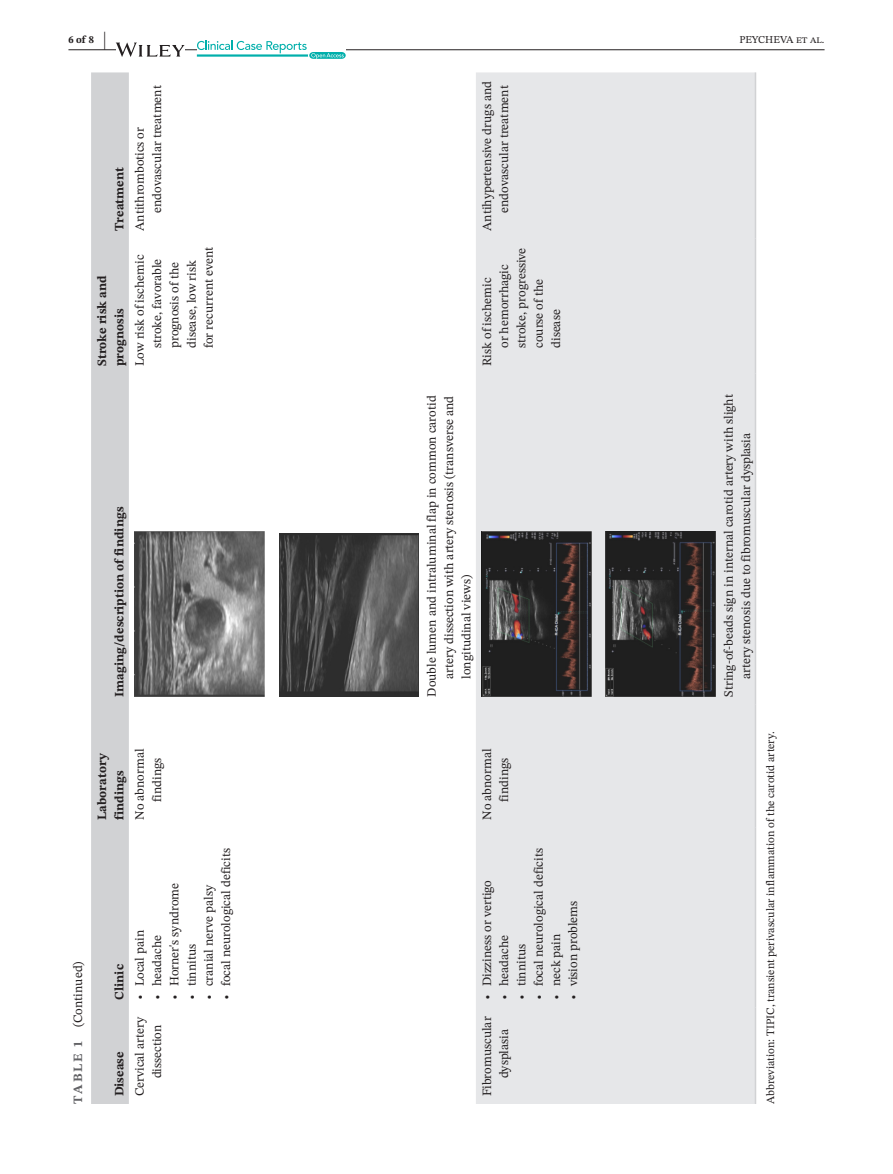
<style>
.page{position:relative;width:893px;height:1174px;background:#fff}
.page>*{position:absolute;margin:0;border:0;box-sizing:border-box;transform-origin:0 0}
.t1{font:12.75px/17.2px "STIX Two Text";color:#231f20}
.t2{font:700 12.75px/17.2px "STIX Two Text";color:#231f20}
.t3{font:700 12.75px "STIX Two Text";letter-spacing:.14em;color:#636366}
.t4{font:11.25px "STIX Two Text";color:#231f20}
.t5{font:10.5px "STIX Two Text";color:#231f20}
.t6{font:700 10.5px "STIX Two Text";color:#231f20}
.s1{font-size:21px}
</style>
<div class="page">
<hr style="left:68px;top:49px;width:756px;height:1px;background:#231f20">
<svg style="left:116px;top:43px;width:69px;height:14px"></svg>
<svg style="left:197px;top:41px;width:149px;height:18px"></svg>
<div style="left:91px;top:72px;width:38px;height:1032px;background:#d1d2d4"></div>
<div style="left:476px;top:72px;width:279px;height:1032px;background:#e6e7e9"></div>
<hr style="left:755px;top:1007px;width:1px;height:97px;background:#d1d2d4">
<hr style="left:755px;top:827px;width:1px;height:180px;background:#d1d2d4">
<hr style="left:755px;top:704px;width:1px;height:123px;background:#d1d2d4">
<hr style="left:755px;top:373px;width:1px;height:331px;background:#d1d2d4">
<hr style="left:755px;top:238px;width:1px;height:135px;background:#d1d2d4">
<hr style="left:755px;top:72px;width:1px;height:166px;background:#d1d2d4">
<img style="left:134px;top:531px;width:131px;height:166px">
<img style="left:279px;top:533px;width:140px;height:164px">
<img style="left:481px;top:531px;width:110px;height:166px">
<img style="left:606px;top:532px;width:110px;height:165px">
<p class="t6" style="left:68px;top:32px;width:39px">6 of 8 <span class="s1">|</span></p>
<p class="t5" style="left:739px;top:32px;width:87px">PEYCHEVA et al.</p>
<p class="t2" style="left:111px;top:231px;width:66px;rotate:-90deg">Treatment</p>
<p class="t2" style="left:94px;top:366px;width:92px;rotate:-90deg">Stroke risk and prognosis</p>
<p class="t1" style="left:131px;top:213px;width:129px;text-indent:-18px;rotate:-90deg">Antithrombotics or endovascular treatment</p>
<p class="t1" style="left:131px;top:348px;width:103px;text-indent:-18px;rotate:-90deg">Low risk of ischemic stroke, favorable prognosis of the disease, low risk for recurrent event</p>
<p class="t2" style="left:111px;top:697px;width:191px;rotate:-90deg">Imaging/description of findings</p>
<p class="t1" style="left:69px;top:1027px;width:68px;rotate:-90deg">(Continued)</p>
<p class="t3" style="left:69px;top:1104px;width:64px;rotate:-90deg">TABLE 1</p>
<p class="t2" style="left:94px;top:820px;width:68px;rotate:-90deg">Laboratory findings</p>
<p class="t1" style="left:131px;top:801px;width:55px;text-indent:-18px;rotate:-90deg">No abnormal findings</p>
<p class="t2" style="left:111px;top:1000px;width:37px;rotate:-90deg">Clinic</p>
<p class="t2" style="left:111px;top:1096px;width:47px;rotate:-90deg">Disease</p>
<p class="t1" style="left:131px;top:1000px;width:71px;rotate:-90deg">• Local pain</p>
<p class="t1" style="left:148px;top:1000px;width:66px;rotate:-90deg">• headache</p>
<p class="t1" style="left:131px;top:1078px;width:63px;text-indent:-18px;rotate:-90deg">Cervical artery dissection</p>
<p class="t1" style="left:166px;top:1000px;width:118px;rotate:-90deg">• Horner's syndrome</p>
<p class="t1" style="left:183px;top:1000px;width:57px;rotate:-90deg">• tinnitus</p>
<p class="t1" style="left:217px;top:1000px;width:153px;rotate:-90deg">• focal neurological deficits</p>
<p class="t1" style="left:200px;top:1000px;width:117px;rotate:-90deg">• cranial nerve palsy</p>
<p class="t1" style="left:478px;top:213px;width:133px;text-indent:-18px;rotate:-90deg">Antihypertensive drugs and endovascular treatment</p>
<p class="t1" style="left:478px;top:348px;width:102px;text-indent:-18px;rotate:-90deg">Risk of ischemic<br>or hemorrhagic stroke, progressive course of the disease</p>
<p class="t1" style="left:423px;top:679px;width:285px;text-align:justify;text-indent:-18px;rotate:-90deg">Double lumen and intraluminal flap in common carotid artery dissection with artery stenosis (transverse and longitudinal views)</p>
<p class="t1" style="left:478px;top:801px;width:55px;text-indent:-18px;rotate:-90deg">No abnormal findings</p>
<p class="t1" style="left:478px;top:999px;width:121px;rotate:-90deg">• Dizziness or vertigo</p>
<p class="t1" style="left:495px;top:999px;width:66px;rotate:-90deg">• headache</p>
<p class="t1" style="left:513px;top:999px;width:57px;rotate:-90deg">• tinnitus</p>
<p class="t1" style="left:478px;top:1096px;width:81px;text-align:center;rotate:-90deg">Fibromuscular dysplasia</p>
<p class="t1" style="left:530px;top:999px;width:153px;rotate:-90deg">• focal neurological deficits</p>
<p class="t1" style="left:564px;top:999px;width:101px;rotate:-90deg">• vision problems</p>
<p class="t1" style="left:547px;top:999px;width:68px;rotate:-90deg">• neck pain</p>
<p class="t1" style="left:720px;top:679px;width:286px;text-indent:-18px;rotate:-90deg">String-of-beads sign in internal carotid artery with slight artery stenosis due to fibromuscular dysplasia</p>
<p class="t4" style="left:762px;top:1104px;width:374px;rotate:-90deg">Abbreviation: TIPIC, transient perivascular inflammation of the carotid artery.</p>
</div>
